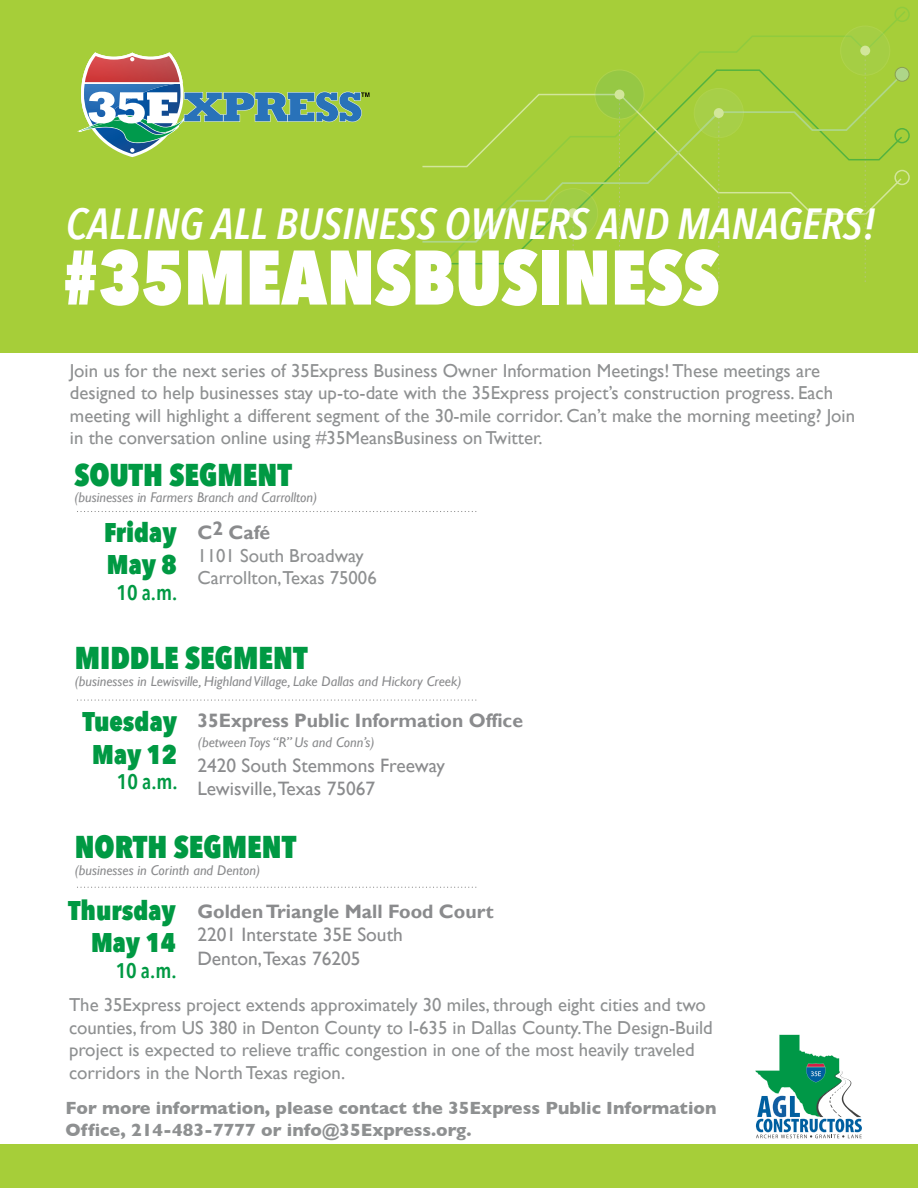
<style>
.page{position:relative;width:918px;height:1188px;background:#fff}
.page>*{position:absolute;margin:0;border:0;box-sizing:border-box;transform-origin:0 0}
.t1{font:800 76.35px "Avenir Next Condensed";color:#fff}
.t2{font:italic 600 43.5px "Avenir Next Condensed";color:#fff}
.t3{font:800 31.5px "Avenir Next Condensed";color:#009943}
.t4{font:800 27px/32.4px "Avenir Next Condensed";color:#009943;text-align:center}
.t5{font:600 21.15px "Avenir Next Condensed";color:#009943}
.t6{font:19.35px/23.2px "Gill Sans";color:#8a8b8d}
.t7{font:700 19.35px "Gill Sans";color:#8a8b8d}
.t8{font:18.75px/22.5px "Gill Sans";color:#8e9091}
.t9{font:700 18px/21.6px "Gill Sans";color:#8e9091}
.t10{font:italic 14.1px "Gill Sans";color:#8a8b8d}
</style>
<div class="page">
<div style="left:0;top:0;width:918px;height:352px;background:#a6ce39"></div>
<div style="left:0;top:1144px;width:918px;height:44px;background:#a6ce39"></div>
<svg style="left:77px;top:52px;width:293px;height:105px"></svg>
<div style="left:894px;top:7px;width:16px;height:15px;border:2px solid #7ac943;border-radius:50%"></div>
<svg style="left:422px;top:69px;width:475px;height:196px"></svg>
<div style="left:894px;top:128px;width:16px;height:15px;border:2px solid #009847;border-radius:50%"></div>
<div style="left:894px;top:170px;width:16px;height:15px;border:2px solid #fff;border-radius:50%"></div>
<svg style="left:619px;top:244px;width:1px;height:41px"></svg>
<svg style="left:573px;top:244px;width:1px;height:41px"></svg>
<svg style="left:865px;top:244px;width:1px;height:38px"></svg>
<div style="left:841px;top:26px;width:49px;height:49px;background:#a5ce44;border-radius:50%"></div>
<div style="left:840px;top:26px;width:50px;height:50px;border:1px solid #fff;border-radius:50%"></div>
<svg style="left:860px;top:46px;width:10px;height:10px"></svg>
<svg style="left:422px;top:72px;width:483px;height:172px"></svg>
<div style="left:895px;top:67px;width:14px;height:14px;background:#aed689;border-radius:50%"></div>
<div style="left:895px;top:67px;width:14px;height:15px;border:1px solid #6d6e70;border-radius:50%"></div>
<svg style="left:718px;top:138px;width:1px;height:145px"></svg>
<div style="left:694px;top:88px;width:49px;height:50px;background:#a7cf48;border-radius:50%"></div>
<div style="left:694px;top:88px;width:50px;height:50px;border:1px solid #fff;border-radius:50%"></div>
<div style="left:714px;top:108px;width:10px;height:10px;background:#d2e69b;border-radius:50%"></div>
<svg style="left:755px;top:1035px;width:107px;height:103px"></svg>
<svg style="left:77px;top:700px;width:399px;height:1px"></svg>
<svg style="left:77px;top:511px;width:399px;height:1px"></svg>
<svg style="left:77px;top:887px;width:399px;height:1px"></svg>
<h2 class="t2" style="left:66px;top:197px;width:811px">CALLING ALL BUSINESS OWNERS AND MANAGERS!</h2>
<h1 class="t1" style="left:63px;top:230px;width:658px">#35MEANSBUSINESS</h1>
<p class="t8" style="left:70px;top:360px;width:787px">Join us for the next series of 35Express Business Owner Information Meetings! These meetings are designed to help businesses stay up-to-date with the 35Express project’s construction progress. Each meeting will highlight a different segment of the 30-mile corridor. Can’t make the morning meeting? Join in the conversation online using #35MeansBusiness on Twitter.</p>
<h3 class="t3" style="left:74px;top:455px;width:219px">SOUTH SEGMENT</h3>
<p class="t10" style="left:74px;top:489px;width:244px">(businesses in Farmers Branch and Carrollton)</p>
<h3 class="t4" style="left:104px;top:516px;width:74px;text-align:left">Friday<br>May 8</h3>
<p class="t5" style="left:116px;top:574px;width:62px">10 a.m.</p>
<p class="t7" style="left:197px;top:521px;width:74px">C2 Café</p>
<p class="t8" style="left:197px;top:545px;width:181px">1101 South Broadway<br>Carrollton,Texas 75006</p>
<h3 class="t3" style="left:75px;top:638px;width:234px">MIDDLE SEGMENT</h3>
<p class="t10" style="left:75px;top:673px;width:388px">(businesses in Lewisville, Highland Village, Lake Dallas and Hickory Creek)</p>
<h3 class="t4" style="left:83px;top:705px;width:96px">Tuesday<br>May 12</h3>
<p class="t5" style="left:117px;top:763px;width:62px">10 a.m.</p>
<p class="t7" style="left:197px;top:709px;width:327px">35Express Public Information Office</p>
<p class="t6" style="left:197px;top:754px;width:249px">2420 South Stemmons Freeway<br>Lewisville,Texas 75067</p>
<p class="t10" style="left:198px;top:734px;width:178px">(between Toys “R” Us and Conn’s)</p>
<h3 class="t3" style="left:75px;top:827px;width:223px">NORTH SEGMENT</h3>
<p class="t10" style="left:75px;top:862px;width:187px">(businesses in Corinth and Denton)</p>
<p class="t7" style="left:197px;top:900px;width:298px">Golden Triangle Mall Food Court</p>
<p class="t6" style="left:197px;top:924px;width:207px">2201 Interstate 35E South<br>Denton,Texas 76205</p>
<h3 class="t4" style="left:68px;top:894px;width:109px;text-align:right">Thursday<br>May 14</h3>
<p class="t5" style="left:116px;top:952px;width:62px">10 a.m.</p>
<p class="t8" style="left:69px;top:994px;width:645px">The 35Express project extends approximately 30 miles, through eight cities and two counties, from US 380 in Denton County to I-635 in Dallas County.The Design-Build project is expected to relieve traffic congestion in one of the most heavily traveled corridors in the North Texas region.</p>
<p class="t9" style="left:66px;top:1097px;width:652px">For more information, please contact the 35Express Public Information<br>Office, 214-483-7777 or info@35Express.org.</p>
</div>
